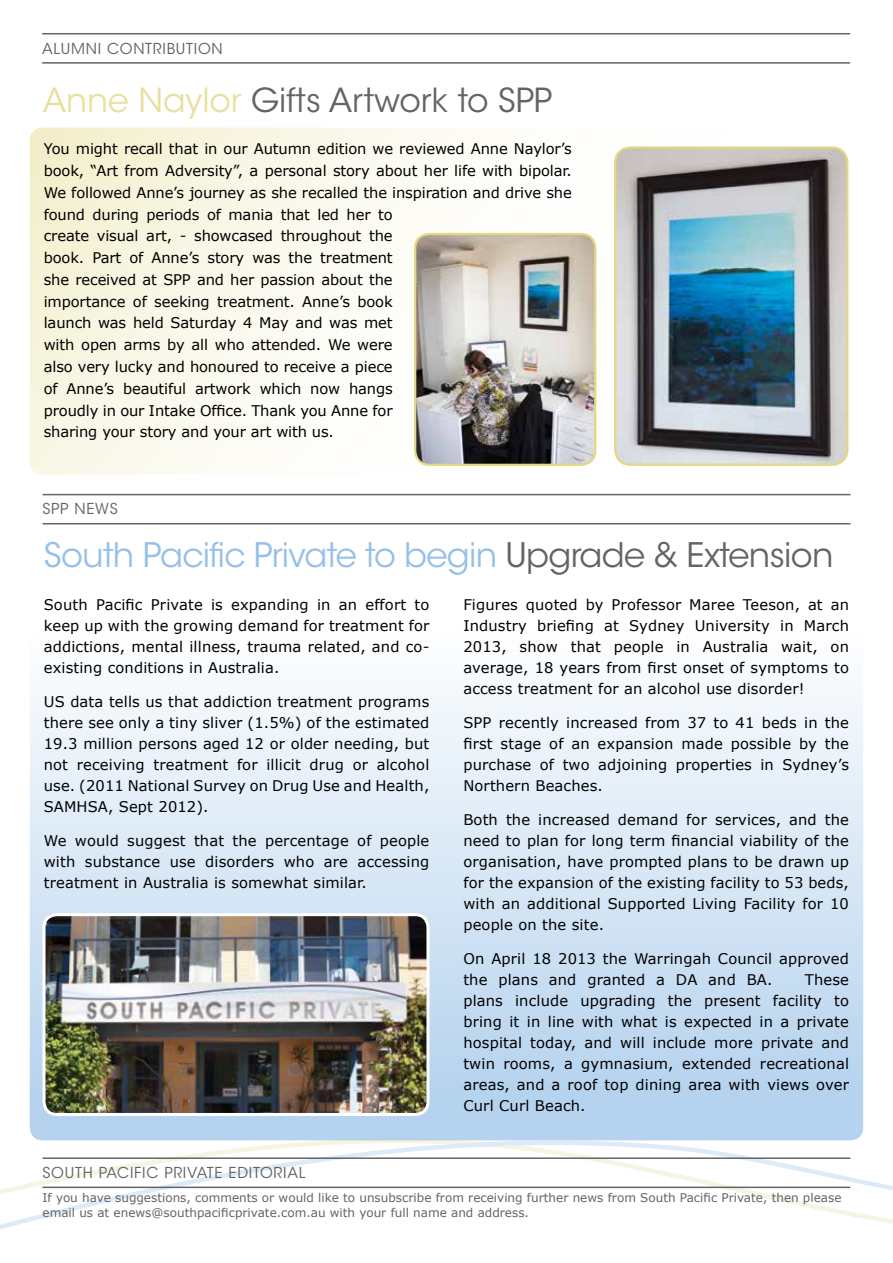
<style>
.page{position:relative;width:893px;height:1263px;background:#fff}
.page>*{position:absolute;margin:0;border:0;box-sizing:border-box;transform-origin:0 0}
.t1{font:33.6px "ITC Avant Garde Std";letter-spacing:-.02em;color:#96c0e7}
.t2{font:33px "ITC Avant Garde Std";color:#636466}
.t3{font:15px "ITC Avant Garde Std";letter-spacing:.05em;color:#636466}
.t4{font:14.7px/21px "Verdana";letter-spacing:-.01em;color:#000;text-align:justify}
.t5{font:14.7px/21px "Verdana";letter-spacing:.01em;color:#000}
.t6{font:12px/15px "Verdana";color:#636466}
.s1{color:#e8e09e}
.s2{color:#636466}
</style>
<div class="page">
<svg style="left:0;top:1125px;width:893px;height:104px"></svg>
<svg style="left:30px;top:128px;width:819px;height:347px;fill:#fbfaef"></svg>
<hr style="left:43px;top:1157px;width:807px;height:2px;background:#636466">
<hr style="left:43px;top:1186px;width:807px;height:2px;background:#636466">
<hr style="left:42px;top:33px;width:808px;height:1px;background:#636466">
<hr style="left:42px;top:62px;width:808px;height:2px;background:#636466">
<img style="left:415px;top:234px;width:180px;height:231px">
<div style="left:414px;top:233px;width:182px;height:233px;border:2px solid #e2d881;border-radius:14px"></div>
<img style="left:615px;top:148px;width:232px;height:317px">
<div style="left:614px;top:146px;width:234px;height:320px;border:2px solid #e2d881;border-radius:15px"></div>
<div style="left:30px;top:612px;width:833px;height:528px;background:linear-gradient(to bottom,#fff,#b0cfed);border-radius:13px"></div>
<hr style="left:43px;top:494px;width:807px;height:1px;background:#636466">
<hr style="left:43px;top:523px;width:807px;height:1px;background:#636466">
<img style="left:44px;top:915px;width:384px;height:199px">
<div style="left:43px;top:913px;width:386px;height:203px;border:3px solid #fff;border-radius:13px"></div>
<p class="t3" style="left:42px;top:39px;width:22px">Alumni</p>
<p class="t3" style="left:107px;top:39px;width:23px">Contribution</p>
<h2 class="t2" style="left:43px;top:80px;width:511px"><span class="s1">Anne Naylor</span> Gifts Artwork to SPP</h2>
<p class="t4" style="left:44px;top:138px;width:530px;line-height:21.8px;text-align:left">You might recall that in our Autumn edition we reviewed Anne Naylor’s book, “Art from Adversity”, a personal story about her life with bipolar.<br>We followed Anne’s journey as she recalled the inspiration and drive she found during periods of mania that led her to<br>create visual art, - showcased throughout the<br>book. Part of Anne’s story was the treatment<br>she received at SPP and her passion about the<br>importance of seeking treatment. Anne’s book<br>launch was held Saturday 4 May and was met<br>with open arms by all who attended. We were<br>also very lucky and honoured to receive a piece<br>of Anne’s beautiful artwork which now hangs<br>proudly in our Intake Office. Thank you Anne for<br>sharing your story and your art with us.</p>
<p class="t3" style="left:43px;top:500px;width:77px">SPP NEWS</p>
<h1 class="t1" style="left:44px;top:534px;width:791px">South Pacific Private to begin <span class="s2">Upgrade &amp; Extension</span></h1>
<p class="t4" style="left:44px;top:594px;width:387px">South Pacific Private is expanding in an effort to keep up with the growing demand for treatment for addictions, mental illness, trauma related, and co&shy;existing conditions in Australia.</p>
<p class="t4" style="left:44px;top:691px;width:387px">US data tells us that addiction treatment programs there see only a tiny sliver (1.5%) of the estimated 19.3 million persons aged 12 or older needing, but not receiving treatment for illicit drug or alcohol use. (2011 National Survey on Drug Use and Health, SAMHSA, Sept 2012).</p>
<p class="t4" style="left:44px;top:830px;width:387px">We would suggest that the percentage of people with substance use disorders who are accessing treatment in Australia is somewhat similar.</p>
<p class="t4" style="left:463px;top:594px;width:387px">Figures quoted by Professor Maree Teeson, at an Industry briefing at Sydney University in March 2013, show that people in Australia wait, on average, 18 years from first onset of symptoms to access treatment for an alcohol use disorder!</p>
<p class="t4" style="left:463px;top:712px;width:387px">SPP recently increased from 37 to 41 beds in the first stage of an expansion made possible by the purchase of two adjoining properties in Sydney’s Northern Beaches.</p>
<p class="t4" style="left:463px;top:809px;width:387px">Both the increased demand for services, and the need to plan for long term financial viability of the organisation, have prompted plans to be drawn up for the expansion of the existing facility to 53 beds, with an additional Supported Living Facility for 10 people on the site.</p>
<p class="t5" style="left:463px;top:948px;width:387px">On April 18 2013 the Warringah Council approved the plans and granted a DA and BA.</p>
<p class="t4" style="left:463px;top:969px;width:387px;text-indent:341px">These plans include upgrading the present facility to bring it in line with what is expected in a private hospital today, and will include more private and twin rooms, a gymnasium, extended recreational areas, and a roof top dining area with views over Curl Curl Beach.</p>
<p class="t3" style="left:43px;top:1163px;width:264px">SOUTH PACIFIC PRIVATE EDITORIAL</p>
<p class="t6" style="left:43px;top:1189px;width:800px">If you have suggestions, comments or would like to unsubscribe from receiving further news from South Pacific Private, then please email us at enews@southpacificprivate.com.au with your full name and address.</p>
</div>
